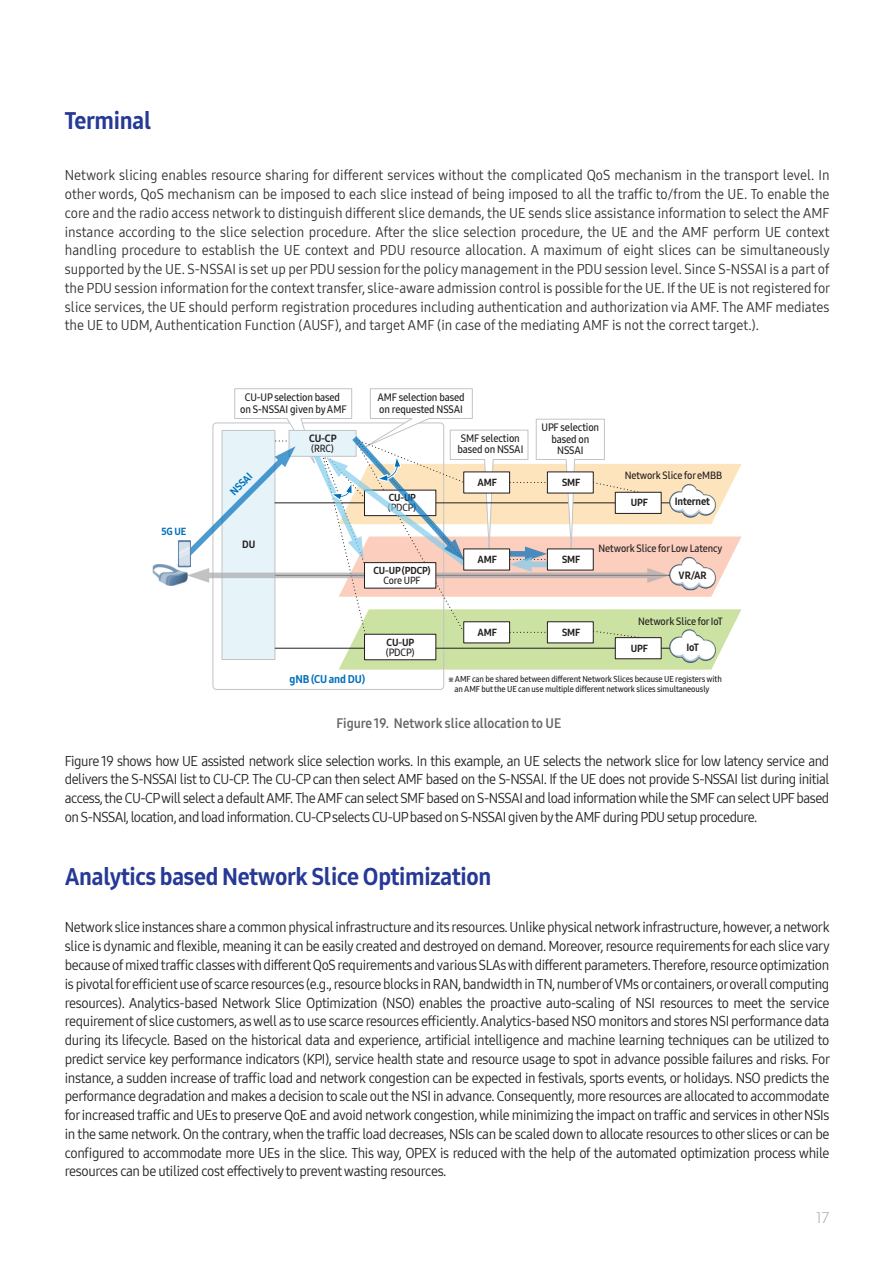
<style>
.page{position:relative;width:893px;height:1263px;background:#fff}
.page>*{position:absolute;margin:0;border:0;box-sizing:border-box;transform-origin:0 0}
.t1{font:24px "Samsung One 800 C";letter-spacing:-.01em;color:#263996}
.t2{font:15px "Samsung Sharp Sans";color:#a8a9ad}
.t3{font:14.25px/18.8px "Samsung One 400 C";letter-spacing:-.035em;color:#231f20;text-align:justify}
.t4{font:14.25px/18.8px "Samsung One 400 C";color:#312f30;text-align:justify}
.t5{font:13.5px "Samsung One 700 C";color:#67676a}
.t6{font:11.25px "Samsung One 800 C";letter-spacing:-.01em;color:#006fba}
.t7{font:10.5px/11.2px "Samsung One 600 C";letter-spacing:-.01em;color:#231f20;text-align:center}
.t8{font:10.5px "Samsung One 800 C";letter-spacing:-.01em;color:#231f20}
.t9{font:10.5px "Samsung One 800 C";color:#006fba}
.t10{font:10.35px "Samsung One 600 C";letter-spacing:-.01em;color:#231f20}
.t11{font:10.35px "Samsung One 800 C";letter-spacing:-.01em;color:#231f20}
.t12{font:10.35px "Samsung One 800 C";color:#006fba}
.t13{font:10.05px "Samsung One 600 C";letter-spacing:-.01em;color:#231f20}
.t14{font:10.05px "Samsung One 800 C";letter-spacing:-.01em;color:#231f20}
.t15{font:8.4px/10.1px "Samsung One 600 C";letter-spacing:-.01em;color:#231f20}
</style>
<div class="page">
<img style="left:153px;top:541px;width:31px;height:45px">
<svg style="left:184px;top:388px;width:557px;height:282px"></svg>
<div style="left:547px;top:548px;width:47px;height:22px;background:#fff;border:1px solid #231f20"></div>
<h1 class="t1" style="left:65px;top:105px;width:88px">Terminal</h1>
<p class="t4" style="left:65px;top:166px;width:767px">Network slicing enables resource sharing for different services without the complicated QoS mechanism in the transport level. In other words, QoS mechanism can be imposed to each slice instead of being imposed to all the traffic to/from the UE. To enable the core and the radio access network to distinguish different slice demands, the UE sends slice assistance information to select the AMF instance according to the slice selection procedure. After the slice selection procedure, the UE and the AMF perform UE context handling procedure to establish the UE context and PDU resource allocation. A maximum of eight slices can be simultaneously supported by the UE. S-NSSAI is set up per PDU session for the policy management in the PDU session level. Since S-NSSAI is a part of the PDU session information for the context transfer, slice-aware admission control is possible for the UE. If the UE is not registered for slice services, the UE should perform registration procedures including authentication and authorization via AMF. The AMF mediates the UE to UDM, Authentication Function (AUSF), and target AMF (in case of the mediating AMF is not the correct target.).</p>
<p class="t12" style="left:161px;top:524px;width:26px">5G UE</p>
<p class="t7" style="left:240px;top:392px;width:108px">CU-UP selection based on S-NSSAI given by AMF</p>
<p class="t7" style="left:377px;top:392px;width:89px;text-align:left">AMF selection based on requested NSSAI</p>
<p class="t9" style="left:227px;top:488px;width:28px;rotate:-45deg">NSSAI</p>
<p class="t8" style="left:309px;top:431px;width:29px">CU-CP</p>
<p class="t13" style="left:311px;top:442px;width:24px">(RRC)</p>
<p class="t14" style="left:389px;top:491px;width:29px">CU-UP</p>
<p class="t13" style="left:388px;top:501px;width:30px">(PDCP)</p>
<p class="t7" style="left:457px;top:433px;width:68px">SMF selection based on NSSAI</p>
<p class="t11" style="left:478px;top:475px;width:21px">AMF</p>
<p class="t7" style="left:541px;top:422px;width:59px">UPF selection based on<br>NSSAI</p>
<p class="t11" style="left:562px;top:475px;width:20px">SMF</p>
<p class="t10" style="left:625px;top:469px;width:99px">Network Slice for eMBB</p>
<p class="t11" style="left:631px;top:495px;width:18px">UPF</p>
<p class="t8" style="left:675px;top:494px;width:37px">Internet</p>
<p class="t8" style="left:242px;top:537px;width:15px">DU</p>
<p class="t10" style="left:599px;top:541px;width:125px">Network Slice for Low Latency</p>
<p class="t11" style="left:478px;top:552px;width:21px">AMF</p>
<p class="t11" style="left:562px;top:552px;width:20px">SMF</p>
<p class="t14" style="left:374px;top:564px;width:59px">CU-UP (PDCP)</p>
<p class="t13" style="left:384px;top:574px;width:38px">Core UPF</p>
<p class="t6" style="left:290px;top:672px;width:77px">gNB (CU and DU)</p>
<p class="t11" style="left:386px;top:636px;width:29px">CU-UP</p>
<p class="t10" style="left:386px;top:646px;width:31px">(PDCP)</p>
<p class="t8" style="left:679px;top:568px;width:30px">VR/AR</p>
<p class="t11" style="left:478px;top:625px;width:21px">AMF</p>
<p class="t11" style="left:562px;top:625px;width:20px">SMF</p>
<p class="t10" style="left:638px;top:614px;width:86px">Network Slice for IoT</p>
<p class="t11" style="left:631px;top:641px;width:18px">UPF</p>
<p class="t8" style="left:686px;top:640px;width:14px">IoT</p>
<p class="t15" style="left:454px;top:674px;width:269px;text-indent:-6px">※ AMF can be shared between different Network Slices because UE registers with an AMF but the UE can use multiple different network slices simultaneously</p>
<p class="t5" style="left:337px;top:714px;width:226px">Figure 19. Network slice allocation to UE</p>
<p class="t3" style="left:65px;top:751px;width:766px">Figure 19 shows how UE assisted network slice selection works. In this example, an UE selects the network slice for low latency service and delivers the S-NSSAI list to CU-CP. The CU-CP can then select AMF based on the S-NSSAI. If the UE does not provide S-NSSAI list during initial access, the CU-CP will select a default AMF. The AMF can select SMF based on S-NSSAI and load information while the SMF can select UPF based on S-NSSAI, location, and load information. CU-CP selects CU-UP based on S-NSSAI given by the AMF during PDU setup procedure.</p>
<h1 class="t1" style="left:65px;top:860px;width:428px">Analytics based Network Slice Optimization</h1>
<p class="t3" style="left:65px;top:918px;width:767px">Network slice instances share a common physical infrastructure and its resources. Unlike physical network infrastructure, however, a network slice is dynamic and flexible, meaning it can be easily created and destroyed on demand. Moreover, resource requirements for each slice vary because of mixed traffic classes with different QoS requirements and various SLAs with different parameters. Therefore, resource optimization is pivotal for efficient use of scarce resources (e.g., resource blocks in RAN, bandwidth in TN, number of VMs or containers, or overall computing resources). Analytics-based Network Slice Optimization (NSO) enables the proactive auto-scaling of NSI resources to meet the service requirement of slice customers, as well as to use scarce resources efficiently. Analytics-based NSO monitors and stores NSI performance data during its lifecycle. Based on the historical data and experience, artificial intelligence and machine learning techniques can be utilized to predict service key performance indicators (KPI), service health state and resource usage to spot in advance possible failures and risks. For instance, a sudden increase of traffic load and network congestion can be expected in festivals, sports events, or holidays. NSO predicts the performance degradation and makes a decision to scale out the NSI in advance. Consequently, more resources are allocated to accommodate for increased traffic and UEs to preserve QoE and avoid network congestion, while minimizing the impact on traffic and services in other NSIs in the same network. On the contrary, when the traffic load decreases, NSIs can be scaled down to allocate resources to other slices or can be configured to accommodate more UEs in the slice. This way, OPEX is reduced with the help of the automated optimization process while resources can be utilized cost effectively to prevent wasting resources.</p>
<p class="t2" style="left:817px;top:1207px;width:14px">17</p>
</div>
